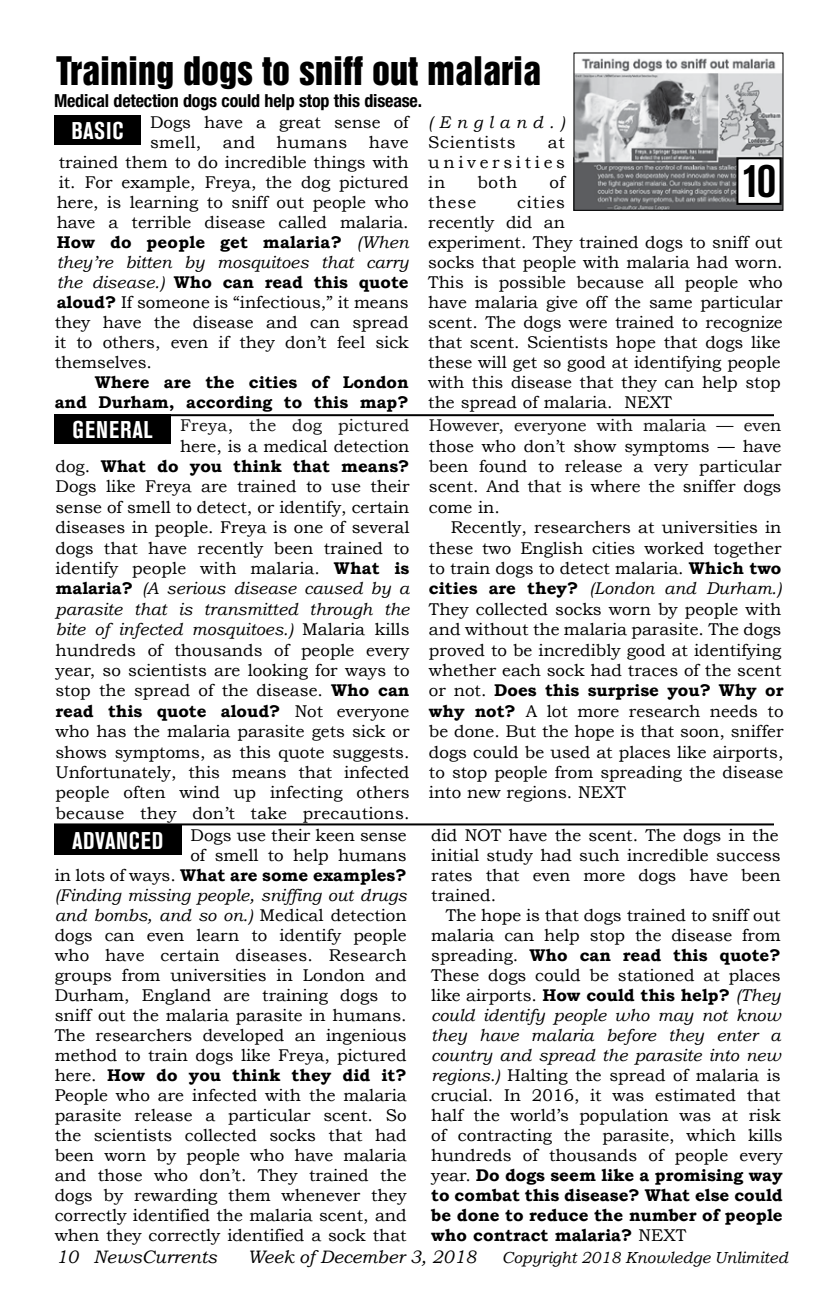
<style>
.page{position:relative;width:828px;height:1296px;background:#fff}
.page>*{position:absolute;margin:0;border:0;box-sizing:border-box;transform-origin:0 0}
.t1{font:700 condensed 48px "Akzidenz Grotesk BE";color:#000}
.t2{font:36px "Helvetica Inserat";color:#000}
.t3{font:700 condensed 24px "Akzidenz Grotesk BE";letter-spacing:.035em;color:#fff}
.t4{font:700 condensed 18px "Helvetica Neue";letter-spacing:-.01em;color:#000}
.t5{font:italic 18px "Bookman Old Style";color:#000}
.t6{font:17px/20px "Bookman Old Style";color:#000;text-align:justify}
.t7{font:700 17px/20px "Bookman Old Style";color:#000;text-align:right}
.t8{font:italic 17px "Bookman Old Style";letter-spacing:.35em;color:#000}
.t9{font:17px "Bookman Old Style";letter-spacing:.04em;color:#000}
.t10{font:italic 16px "Bookman Old Style";color:#000}
.s1{font-weight:700}
.s2{font-style:italic}
</style>
<div class="page">
<hr style="left:54px;top:414px;width:720px;height:2px;background:#000">
<div style="left:54px;top:414px;width:117px;height:30px;background:#000"></div>
<hr style="left:54px;top:823px;width:720px;height:2px;background:#000">
<div style="left:54px;top:825px;width:127px;height:30px;background:#000"></div>
<img style="left:576px;top:58px;width:205px;height:150px">
<div style="left:737px;top:158px;width:44px;height:46px;background:#fff"></div>
<div style="left:736px;top:157px;width:46px;height:48px;border:2px solid #000"></div>
<div style="left:54px;top:115px;width:87px;height:29px;background:#000"></div>
<h2 class="t2" style="left:56px;top:50px;width:487px">Training dogs to sniff out malaria</h2>
<p class="t4" style="left:54px;top:90px;width:370px">Medical detection dogs could help stop this disease.</p>
<p class="t6" style="left:150px;top:112px;width:260px">Dogs have a great sense of smell,</p>
<h3 class="t3" style="left:72px;top:117px;width:53px">BASIC</h3>
<p class="t6" style="left:55px;top:132px;width:356px;text-indent:314px">have trained them to do incredible things with it. For example, Freya, the dog pictured here, is learning to sniff out people who have a terrible disease called malaria.<br><span class="s1">How do people get malaria?</span> <span class="s2">(When they’re bitten by mosquitoes that carry the disease.)</span> <span class="s1">Who can read this quote aloud?</span> If someone is “infectious,” it means they have the disease and can spread it to others, even if they don’t feel sick themselves.</p>
<p class="t7" style="left:55px;top:372px;width:356px">Where are the cities of London<br>and Durham, according to this map?</p>
<p class="t6" style="left:223px;top:132px;width:34px">and</p>
<p class="t6" style="left:277px;top:132px;width:72px">humans</p>
<p class="t8" style="left:428px;top:113px;width:138px">(England.)</p>
<p class="t9" style="left:428px;top:133px;width:89px">Scientists</p>
<p class="t6" style="left:428px;top:132px;width:138px;text-indent:120px">at universities in</p>
<h1 class="t1" style="left:742px;top:153px;width:36px">10</h1>
<p class="t6" style="left:477px;top:172px;width:41px">both</p>
<p class="t6" style="left:549px;top:172px;width:17px">of</p>
<p class="t6" style="left:428px;top:192px;width:49px">these</p>
<p class="t6" style="left:428px;top:192px;width:356px;text-align:left;text-indent:89px">cities<br>recently did an<br>experiment. They trained dogs to sniff out socks that people with malaria had worn.<br>This is possible because all people who have malaria give off the same particular scent. The dogs were trained to recognize that scent. Scientists hope that dogs like these will get so good at identifying people with this disease that they can help stop the spread of malaria. NEXT</p>
<p class="t6" style="left:55px;top:415px;width:356px;text-align:right">Freya, the dog pictured<br>here, is a medical detection<br>dog. <span class="s1">What do you think that means?<br></span>Dogs like Freya are trained to use their sense of smell to detect, or identify, certain diseases in people. Freya is one of several dogs that have recently been trained to identify people with malaria. <span class="s1">What is malaria?</span> <span class="s2">(A serious disease caused by a parasite that is transmitted through the bite of infected mosquitoes.)</span> Malaria kills hundreds of thousands of people every year, so scientists are looking for ways to stop the spread of the disease. <span class="s1">Who can read this quote aloud?</span> Not everyone who has the malaria parasite gets sick or shows symptoms, as this quote suggests.<br>Unfortunately, this means that infected people often wind up infecting others because they don’t take precautions.</p>
<p class="t6" style="left:429px;top:415px;width:354px">However, everyone with malaria — even those who don’t show symptoms — have been found to release a very particular scent. And that is where the sniffer dogs come in.</p>
<h3 class="t3" style="left:73px;top:416px;width:81px">GENERAL</h3>
<p class="t6" style="left:429px;top:517px;width:356px;text-align:left;text-indent:22px">Recently, researchers at universities in these two English cities worked together to train dogs to detect malaria. <span class="s1">Which two cities are they?</span> <span class="s2">(London and Durham.)<br></span>They collected socks worn by people with and without the malaria parasite. The dogs proved to be incredibly good at identifying whether each sock had traces of the scent or not. <span class="s1">Does this surprise you? Why or why not?</span> A lot more research needs to be done. But the hope is that soon, sniffer dogs could be used at places like airports, to stop people from spreading the disease into new regions. NEXT</p>
<p class="t6" style="left:55px;top:825px;width:354px;text-align:right">Dogs use their keen sense<br>of smell to help humans<br>in lots of ways. <span class="s1">What are some examples? </span><span class="s2">(Finding missing people, sniffing out drugs and bombs, and so on.)</span> Medical detection dogs can even learn to identify people who have certain diseases. Research groups from universities in London and Durham, England are training dogs to sniff out the malaria parasite in humans.<br>The researchers developed an ingenious method to train dogs like Freya, pictured here. <span class="s1">How do you think they did it?<br></span>People who are infected with the malaria parasite release a particular scent. So the scientists collected socks that had been worn by people who have malaria and those who don’t. They trained the dogs by rewarding them whenever they correctly identified the malaria scent, and when they correctly identified a sock that</p>
<p class="t6" style="left:431px;top:825px;width:351px">did NOT have the scent. The dogs in the initial study had such incredible success rates that even more dogs have been trained.</p>
<h3 class="t3" style="left:72px;top:827px;width:93px">ADVANCED</h3>
<p class="t6" style="left:431px;top:905px;width:353px;text-indent:15px">The hope is that dogs trained to sniff out malaria can help stop the disease from spreading. <span class="s1">Who can read this quote?<br></span>These dogs could be stationed at places like airports. <span class="s1">How could this help?</span> <span class="s2">(They could identify people who may not know they have malaria before they enter a country and spread the parasite into new regions.)</span> Halting the spread of malaria is crucial. In 2016, it was estimated that half the world’s population was at risk of contracting the parasite, which kills hundreds of thousands of people every year. <span class="s1">Do dogs seem like a promising way to combat this disease? What else could be done to reduce the number of people who contract malaria?</span> NEXT</p>
<p class="t5" style="left:56px;top:1246px;width:162px">10 NewsCurrents</p>
<p class="t5" style="left:248px;top:1246px;width:230px">Week of December 3, 2018</p>
<p class="t10" style="left:502px;top:1248px;width:288px">Copyright 2018 Knowledge Unlimited</p>
</div>
